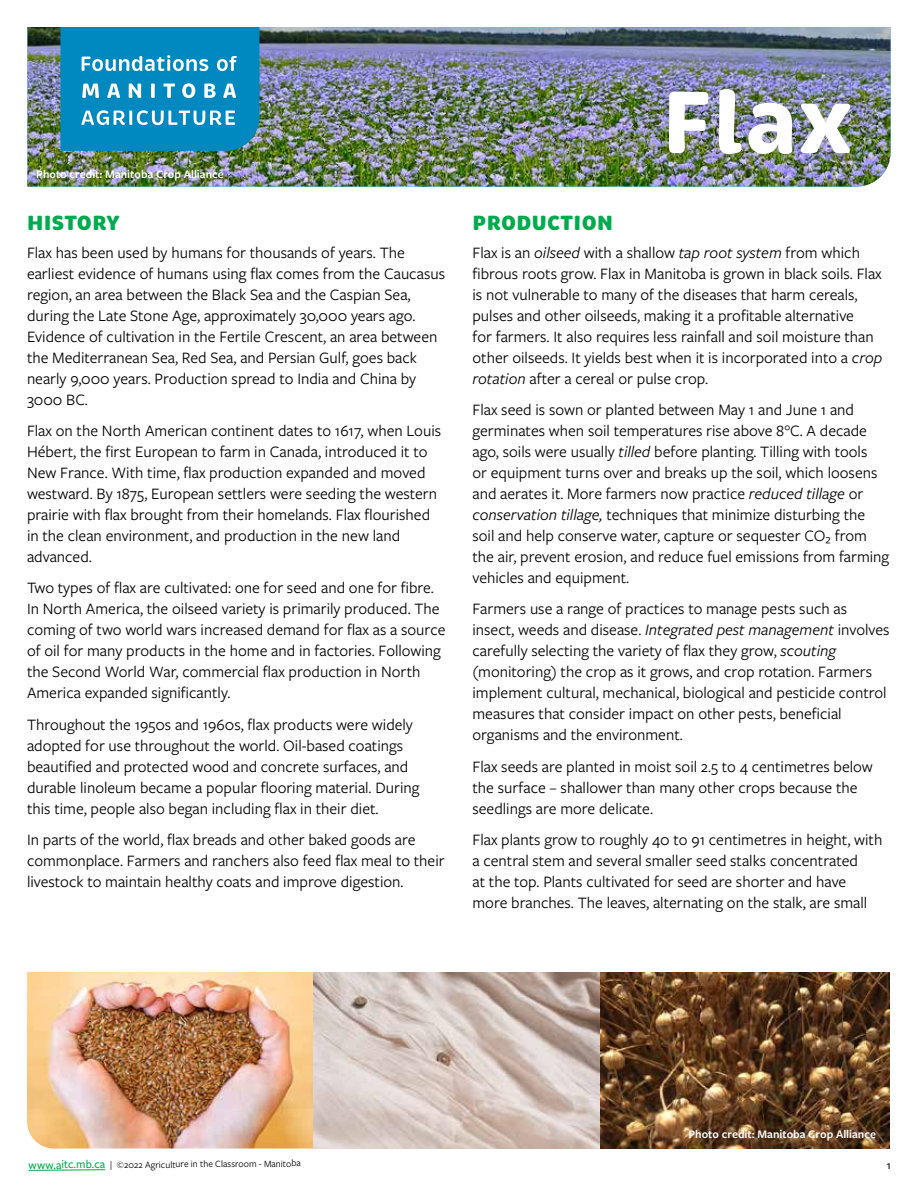
<style>
.page{position:relative;width:918px;height:1188px;background:#fff}
.page>*{position:absolute;margin:0;border:0;box-sizing:border-box;transform-origin:0 0}
.t1{font:700 90px "Brevia";color:#fff}
.t2{font:900 21px "Brevia";letter-spacing:.015em;color:#00ab4e}
.t3{font:16.5px/21px "Freight Sans Pro";color:#000}
.t4{font:600 12px "Freight Sans Pro";color:#fff}
.t5{font:500 12px "Freight Sans Pro";color:#000}
.t6{font:9.9px "Freight Sans Pro";letter-spacing:-.01em;color:#000}
.s1{font-style:italic}
.s2{font-weight:500;font-size:12px;color:#00ab4e}
</style>
<div class="page">
<img style="left:28px;top:27px;width:862px;height:159px">
<svg style="left:28px;top:1169px;width:78px;height:2px"></svg>
<svg style="left:60px;top:27px;width:199px;height:124px"></svg>
<img style="left:27px;top:972px;width:863px;height:177px">
<p class="t4" style="left:36px;top:166px;width:189px">Photo credit: Manitoba Crop Alliance</p>
<p class="t2" style="left:27px;top:209px;width:94px">HISTORY</p>
<p class="t3" style="left:27px;top:241px;width:420px">Flax has been used by humans for thousands of years. The earliest evidence of humans using flax comes from the Caucasus region, an area between the Black Sea and the Caspian Sea, during the Late Stone Age, approximately 30,000 years ago.<br>Evidence of cultivation in the Fertile Crescent, an area between the Mediterranean Sea, Red Sea, and Persian Gulf, goes back nearly 9,000 years. Production spread to India and China by 3000 BC.</p>
<p class="t3" style="left:27px;top:419px;width:416px">Flax on the North American continent dates to 1617, when Louis Hébert, the first European to farm in Canada, introduced it to New France. With time, flax production expanded and moved westward. By 1875, European settlers were seeding the western prairie with flax brought from their homelands. Flax flourished in the clean environment, and production in the new land advanced.</p>
<p class="t3" style="left:27px;top:577px;width:420px">Two types of flax are cultivated: one for seed and one for fibre.<br>In North America, the oilseed variety is primarily produced. The coming of two world wars increased demand for flax as a source of oil for many products in the home and in factories. Following the Second World War, commercial flax production in North America expanded significantly.</p>
<p class="t3" style="left:27px;top:713px;width:394px">Throughout the 1950s and 1960s, flax products were widely adopted for use throughout the world. Oil-based coatings beautified and protected wood and concrete surfaces, and durable linoleum became a popular flooring material. During this time, people also began including flax in their diet.</p>
<p class="t3" style="left:27px;top:828px;width:419px">In parts of the world, flax breads and other baked goods are commonplace. Farmers and ranchers also feed flax meal to their livestock to maintain healthy coats and improve digestion.</p>
<h1 class="t1" style="left:662px;top:66px;width:193px">Flax</h1>
<p class="t2" style="left:473px;top:209px;width:142px">PRODUCTION</p>
<p class="t3" style="left:472px;top:241px;width:411px">Flax is an <span class="s1">oilseed</span> with a shallow <span class="s1">tap root system</span> from which fibrous roots grow. Flax in Manitoba is grown in black soils. Flax is not vulnerable to many of the diseases that harm cereals, pulses and other oilseeds, making it a profitable alternative<br>for farmers. It also requires less rainfall and soil moisture than other oilseeds. It yields best when it is incorporated into a <span class="s1">crop rotation</span> after a cereal or pulse crop.</p>
<p class="t3" style="left:472px;top:398px;width:418px">Flax seed is sown or planted between May 1 and June 1 and germinates when soil temperatures rise above 8°C. A decade ago, soils were usually <span class="s1">tilled</span> before planting. Tilling with tools<br>or equipment turns over and breaks up the soil, which loosens and aerates it. More farmers now practice <span class="s1">reduced tillage</span> or <span class="s1">conservation tillage,</span> techniques that minimize disturbing the soil and help conserve water, capture or sequester CO₂ from the air, prevent erosion, and reduce fuel emissions from farming vehicles and equipment.</p>
<p class="t3" style="left:472px;top:598px;width:419px">Farmers use a range of practices to manage pests such as insect, weeds and disease. <span class="s1">Integrated pest management</span> involves carefully selecting the variety of flax they grow, <span class="s1">scouting </span>(monitoring) the crop as it grows, and crop rotation. Farmers implement cultural, mechanical, biological and pesticide control measures that consider impact on other pests, beneficial organisms and the environment.</p>
<p class="t3" style="left:472px;top:755px;width:402px">Flax seeds are planted in moist soil 2.5 to 4 centimetres below the surface – shallower than many other crops because the seedlings are more delicate.</p>
<p class="t3" style="left:472px;top:828px;width:411px">Flax plants grow to roughly 40 to 91 centimetres in height, with a central stem and several smaller seed stalks concentrated<br>at the top. Plants cultivated for seed are shorter and have more branches. The leaves, alternating on the stalk, are small</p>
<p class="t6" style="left:29px;top:1157px;width:274px"><span class="s2">www.aitc.mb.ca</span> | ©2022 Agriculture in the Classroom - Manitoba</p>
<p class="t4" style="left:688px;top:1126px;width:189px">Photo credit: Manitoba Crop Alliance</p>
<p class="t5" style="left:887px;top:1157px;width:6px">1</p>
</div>
